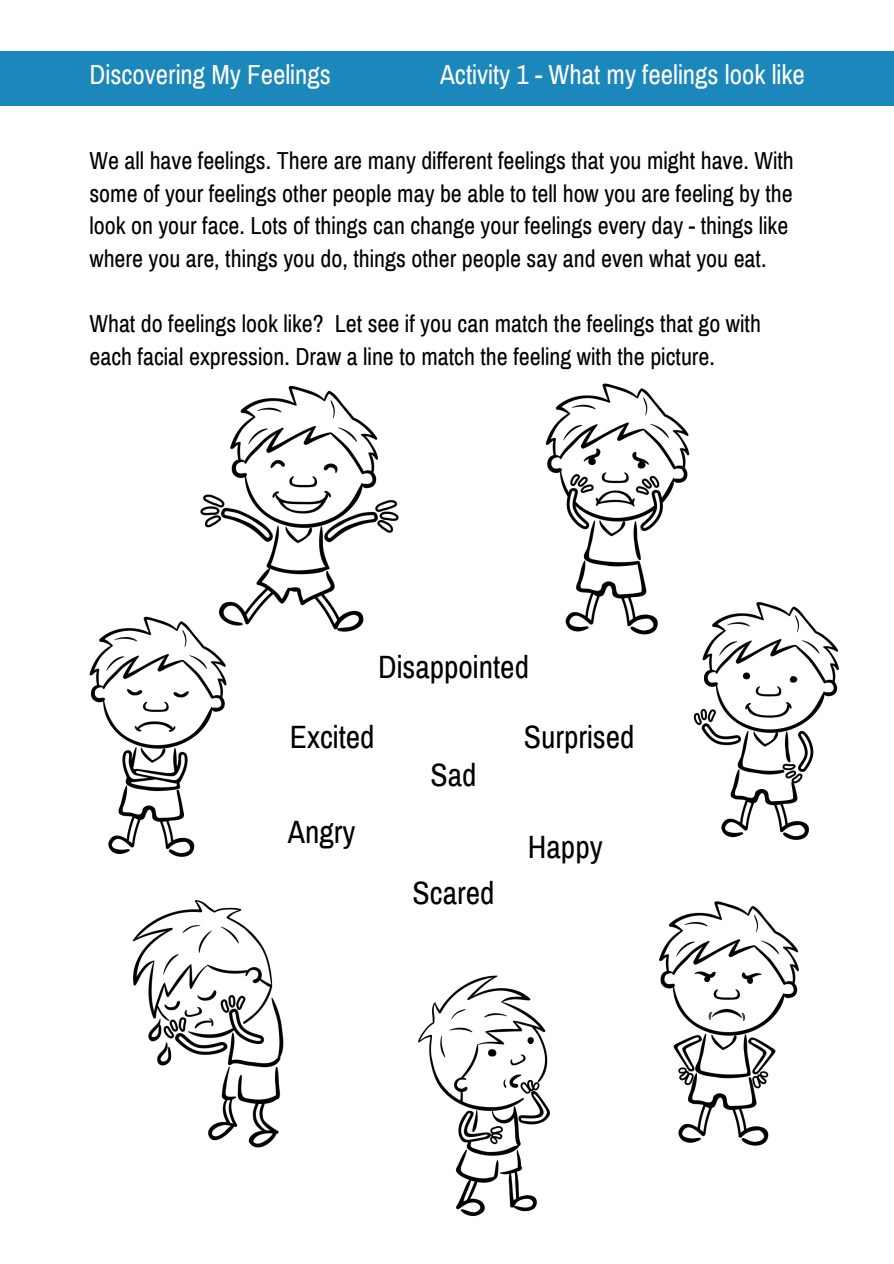
<style>
.page{position:relative;width:894px;height:1264px;background:#fff}
.page>*{position:absolute;margin:0;border:0;box-sizing:border-box;transform-origin:0 0}
.t1{font:31.5px "Archivo Narrow";color:#000}
.t2{font:27px "Archivo Narrow";color:#fff}
.t3{font:24px/32.7px "Archivo Narrow";color:#000}
</style>
<div class="page">
<div style="left:0;top:51px;width:893px;height:55px;background:#1c87bb"></div>
<img style="left:418px;top:975px;width:132px;height:241px">
<img style="left:132px;top:900px;width:152px;height:248px">
<img style="left:545px;top:383px;width:145px;height:252px">
<img style="left:672px;top:594px;width:167px;height:246px">
<img style="left:89px;top:616px;width:138px;height:241px">
<img style="left:197px;top:386px;width:202px;height:261px">
<img style="left:659px;top:901px;width:140px;height:245px">
<p class="t2" style="left:89px;top:60px;width:243px">Discovering My Feelings</p>
<p class="t2" style="left:440px;top:60px;width:366px">Activity 1 - What my feelings look like</p>
<p class="t3" style="left:89px;top:144px;width:705px">We all have feelings. There are many different feelings that you might have. With some of your feelings other people may be able to tell how you are feeling by the look on your face. Lots of things can change your feelings every day - things like where you are, things you do, things other people say and even what you eat.</p>
<p class="t3" style="left:89px;top:308px;width:673px">What do feelings look like? Let see if you can match the feelings that go with each facial expression. Draw a line to match the feeling with the picture.</p>
<h1 class="t1" style="left:378px;top:650px;width:152px">Disappointed</h1>
<h1 class="t1" style="left:290px;top:720px;width:86px">Excited</h1>
<h1 class="t1" style="left:288px;top:815px;width:69px">Angry</h1>
<h1 class="t1" style="left:430px;top:758px;width:47px">Sad</h1>
<h1 class="t1" style="left:412px;top:875px;width:83px">Scared</h1>
<h1 class="t1" style="left:523px;top:720px;width:112px">Surprised</h1>
<h1 class="t1" style="left:527px;top:830px;width:76px">Happy</h1>
</div>
